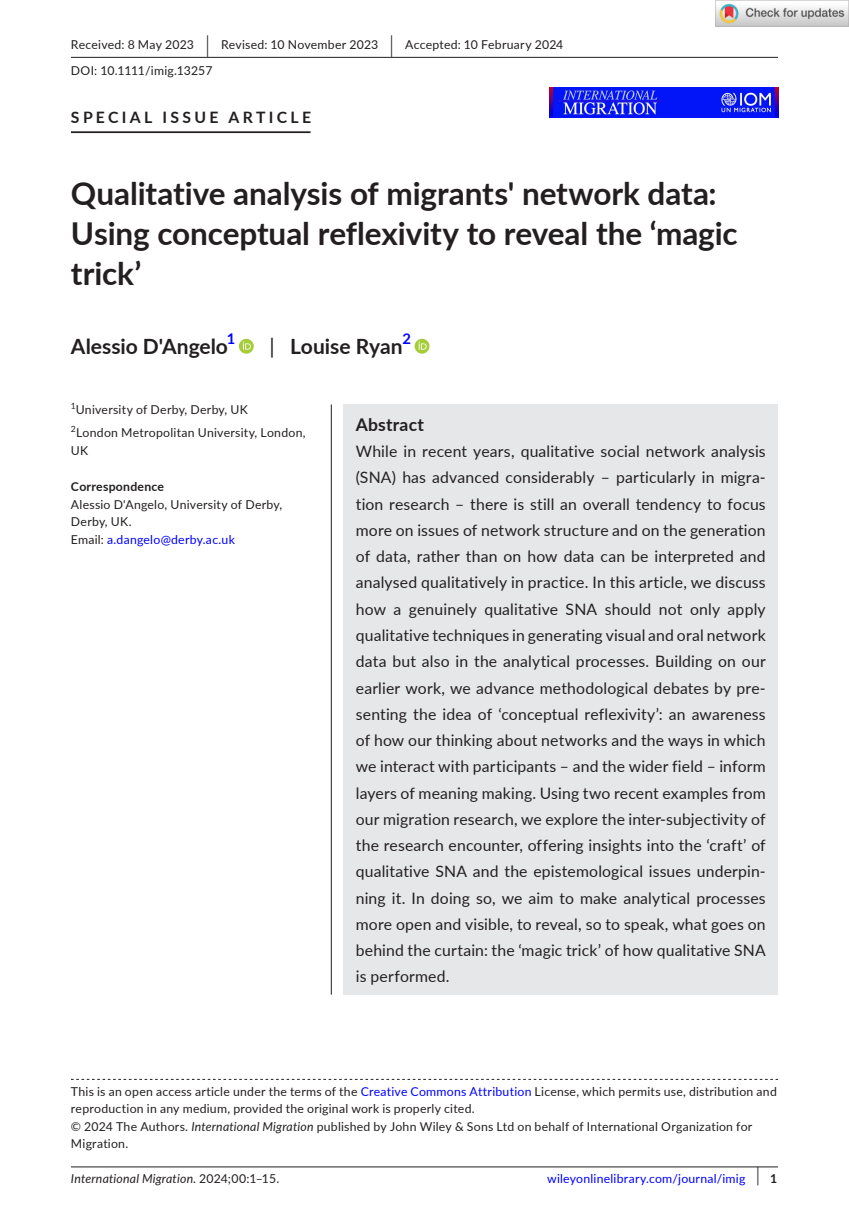
<style>
.page{position:relative;width:849px;height:1221px;background:#fff}
.page>*{position:absolute;margin:0;border:0;box-sizing:border-box;transform-origin:0 0}
.t1{font:700 31.5px/40.2px "Lato";letter-spacing:-.005em;color:#231f20}
.t2{font:700 21px "Lato";color:#231f20}
.t3{font:700 17.5px "Lato";letter-spacing:.015em;color:#231f20}
.t4{font:15.75px/26.2px "Lato";letter-spacing:.01em;color:#231f20;text-align:justify}
.t5{font:700 15.75px "Lato";letter-spacing:.21em;color:#231f20}
.t6{font:12.25px/17.5px "Lato";letter-spacing:.02em;color:#231f20}
.t7{font:12.25px "Lato";letter-spacing:.02em;color:#00f}
.t8{font:italic 12.25px "Lato";letter-spacing:.015em;color:#231f20}
.t9{font:700 12.25px "Lato";letter-spacing:.02em;color:#231f20}
.s1{font-size:22.93px}
.s2{font-weight:400}
.s3{color:#00f}
.s4{font-style:italic}
.s5{font-style:normal}
.s6{font-size:19.6px;color:#231f20}
.s7{font-weight:700;color:#231f20}
</style>
<div class="page">
<hr style="left:71px;top:1166px;width:706px;height:1px;background:#231f20">
<img style="left:549px;top:87px;width:228px;height:30px">
<hr style="left:71px;top:131px;width:239px;height:2px;background:#231f20">
<div style="left:239px;top:339px;width:15px;height:14px;background:#a5cd39;border-radius:50%"></div>
<svg style="left:243px;top:341px;width:8px;height:8px"></svg>
<svg style="left:414px;top:339px;width:15px;height:14px"></svg>
<svg style="left:418px;top:341px;width:8px;height:8px"></svg>
<hr style="left:71px;top:57px;width:706px;height:1px;background:#231f20">
<svg style="left:71px;top:1078px;width:706px;height:1px"></svg>
<div style="left:343px;top:404px;width:434px;height:590px;background:#e6e7e9"></div>
<hr style="left:331px;top:404px;width:1px;height:590px;background:#231f20">
<img style="left:715px;top:0;width:133px;height:26px">
<p class="t6" style="left:71px;top:31px;width:494px;line-height:26.2px">Received: 8 May 2023 <span class="s1">|</span> Revised: 10 November 2023 <span class="s1">|</span> Accepted: 10 February 2024<br>DOI: 10.1111/imig.13257</p>
<p class="t5" style="left:71px;top:105px;width:241px">SPECIAL ISSUE ARTICLE</p>
<h1 class="t1" style="left:71px;top:172px;width:668px">Qualitative analysis of migrants' network data:<br>Using conceptual reflexivity to reveal the ‘magic trick’</h1>
<h2 class="t2" style="left:71px;top:330px;width:166px">Alessio D'Angelo<sup>1</sup></h2>
<h2 class="t2" style="left:269px;top:330px;width:143px"><span class="s2">|</span> Louise Ryan<sup>2</sup></h2>
<p class="t6" style="left:71px;top:398px;width:236px;line-height:22.8px"><sup>1</sup>University of Derby, Derby, UK<br><sup>2</sup>London Metropolitan University, London,</p>
<p class="t6" style="left:71px;top:441px;width:19px">UK</p>
<p class="t9" style="left:71px;top:478px;width:95px">Correspondence</p>
<p class="t6" style="left:71px;top:495px;width:212px">Alessio D'Angelo, University of Derby,<br>Derby, UK.<br>Email: <span class="s3">a.dangelo@derby.ac.uk</span></p>
<p class="t3" style="left:356px;top:411px;width:70px">Abstract</p>
<p class="t4" style="left:356px;top:437px;width:411px">While in recent years, qualitative social network analysis (SNA) has advanced considerably – particularly in migra&shy;tion research – there is still an overall tendency to focus more on issues of network structure and on the generation of data, rather than on how data can be interpreted and analysed qualitatively in practice. In this article, we discuss how a genuinely qualitative SNA should not only apply qualitative techniques in generating visual and oral network data but also in the analytical processes. Building on our earlier work, we advance methodological debates by pre&shy;senting the idea of ‘conceptual reflexivity’: an awareness of how our thinking about networks and the ways in which we interact with participants – and the wider field – inform layers of meaning making. Using two recent examples from our migration research, we explore the inter-subjectivity of the research encounter, offering insights into the ‘craft’ of qualitative SNA and the epistemological issues underpin&shy;ning it. In doing so, we aim to make analytical processes more open and visible, to reveal, so to speak, what goes on behind the curtain: the ‘magic trick’ of how qualitative SNA is performed.</p>
<p class="t6" style="left:71px;top:1081px;width:707px">This is an open access article under the terms of the <span class="s3">Creative Commons Attribution</span> License, which permits use, distribution and reproduction in any medium, provided the original work is properly cited.<br>© 2024 The Authors. <span class="s4">International Migration</span> published by John Wiley &amp; Sons Ltd on behalf of International Organization for Migration.</p>
<p class="t8" style="left:71px;top:1169px;width:210px">International Migration. <span class="s5">2024;00:1–15.</span></p>
<p class="t7" style="left:547px;top:1169px;width:232px">wileyonlinelibrary.com/journal/imig <span class="s6">|</span> <span class="s7">1</span></p>
</div>
